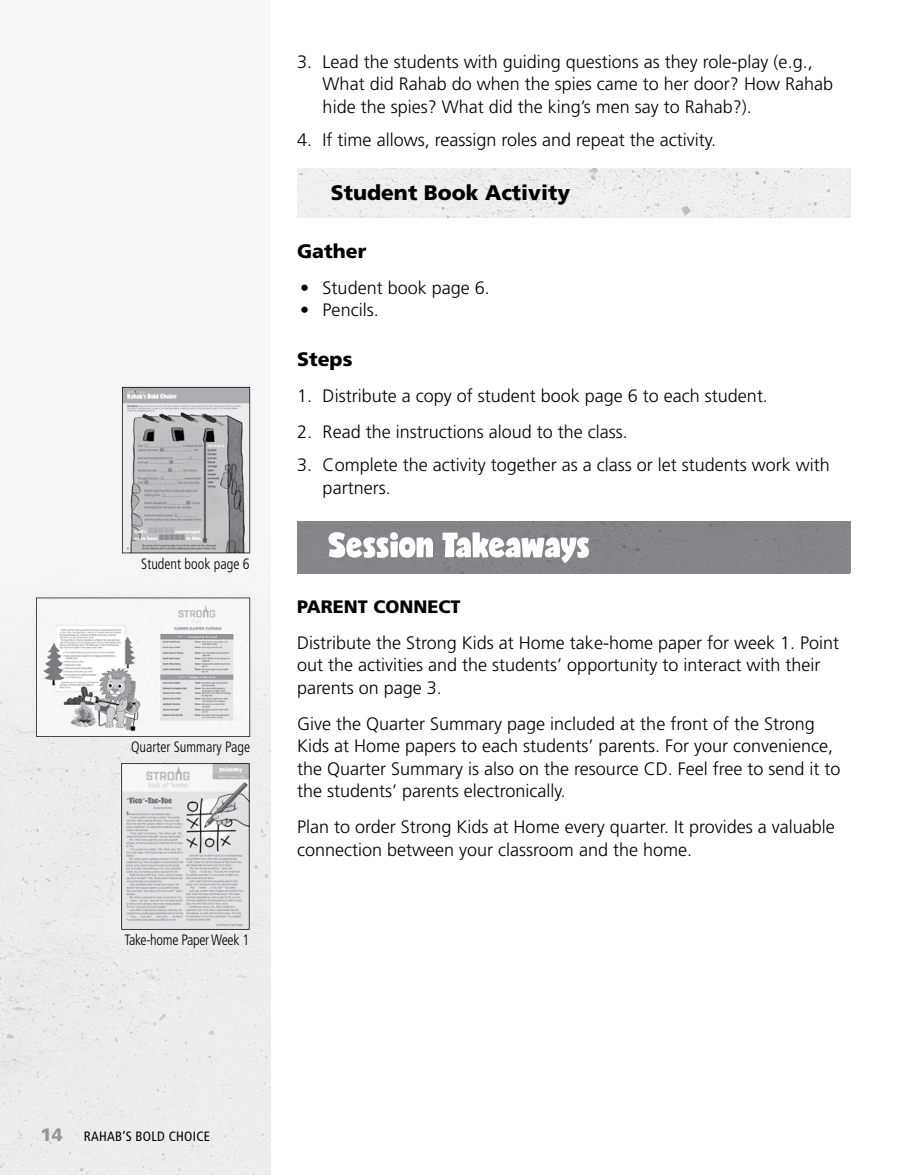
<style>
.page{position:relative;width:905px;height:1175px;background:#fff}
.page>*{position:absolute;margin:0;border:0;box-sizing:border-box;transform-origin:0 0}
.t1{font:900 21px "Frutiger LT Std";color:#000}
.t2{font:900 19.5px "Frutiger LT Std";color:#000}
.t3{font:300 18px/22.5px "Frutiger LT Std";color:#000}
.t4{font:900 18px "Frutiger LT Std";color:#000}
.t5{font:900 18px "Frutiger LT Std";color:#939598}
.t6{font:300 condensed 15px "Frutiger LT Std";color:#000;scale:.95 1}
.t7{font:300 condensed 15px "Frutiger LT Std";letter-spacing:-.02em;color:#000;scale:.95 1}
.t8{font:condensed 13.5px "Frutiger LT Std";letter-spacing:.02em;color:#000}
</style>
<div class="page">
<img style="left:0;top:386px;width:270px;height:788px">
<img style="left:297px;top:168px;width:554px;height:50px">
<svg style="left:122px;top:387px;width:128px;height:166px;background:#afb1b3"></svg>
<hr style="left:849px;top:521px;width:2px;height:52px;background:#8a8c8f">
<div style="left:297px;top:521px;width:552px;height:52px;background:#848688"></div>
<svg style="left:328px;top:532px;width:261px;height:31px"></svg>
<svg style="left:36px;top:597px;width:214px;height:140px"></svg>
<svg style="left:121px;top:763px;width:128px;height:166px;background:#d1d2d3"></svg>
<p class="t6" style="left:141px;top:555px;width:116px">Student book page 6</p>
<p class="t6" style="left:131px;top:738px;width:127px">Quarter Summary Page</p>
<p class="t7" style="left:124px;top:931px;width:133px">Take-home Paper Week 1</p>
<p class="t3" style="left:323px;top:50px;width:512px;text-indent:-26px">3. Lead the students with guiding questions as they role-play (e.g.,<br>What did Rahab do when the spies came to her door? How Rahab hide the spies? What did the king’s men say to Rahab?).</p>
<p class="t3" style="left:297px;top:129px;width:420px">4. If time allows, reassign roles and repeat the activity.</p>
<p class="t1" style="left:331px;top:180px;width:241px">Student Book Activity</p>
<p class="t2" style="left:297px;top:239px;width:71px">Gather</p>
<p class="t3" style="left:300px;top:277px;width:191px">• Student book page 6.</p>
<p class="t3" style="left:300px;top:299px;width:80px">• Pencils.</p>
<p class="t2" style="left:297px;top:347px;width:57px">Steps</p>
<p class="t3" style="left:297px;top:385px;width:472px">1. Distribute a copy of student book page 6 to each student.</p>
<p class="t3" style="left:297px;top:421px;width:332px">2. Read the instructions aloud to the class.</p>
<p class="t3" style="left:323px;top:454px;width:509px;text-indent:-26px">3. Complete the activity together as a class or let students work with partners.</p>
<p class="t4" style="left:297px;top:595px;width:165px">PARENT CONNECT</p>
<p class="t3" style="left:297px;top:631px;width:543px">Distribute the Strong Kids at Home take-home paper for week 1. Point out the activities and the students’ opportunity to interact with their parents on page 3.</p>
<p class="t3" style="left:297px;top:712px;width:545px">Give the Quarter Summary page included at the front of the Strong Kids at Home papers to each students’ parents. For your convenience, the Quarter Summary is also on the resource CD. Feel free to send it to the students’ parents electronically.</p>
<p class="t3" style="left:297px;top:816px;width:539px">Plan to order Strong Kids at Home every quarter. It provides a valuable connection between your classroom and the home.</p>
<p class="t5" style="left:40px;top:1124px;width:24px">14</p>
<p class="t8" style="left:84px;top:1128px;width:128px">RAHAB’S BOLD CHOICE</p>
</div>
